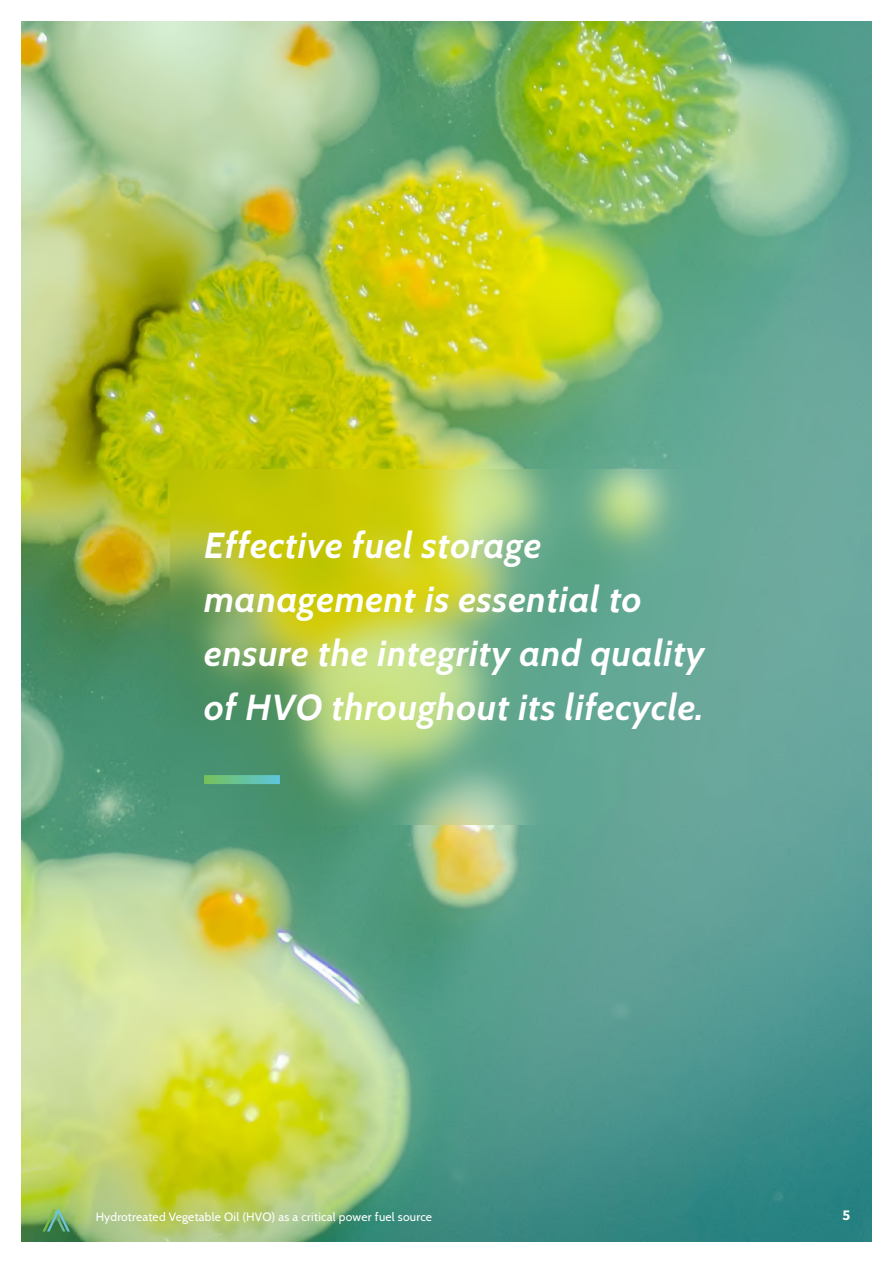
<style>
.page{position:relative;width:893px;height:1263px;background:#fff}
.page>*{position:absolute;margin:0;border:0;box-sizing:border-box;transform-origin:0 0}
.t1{font:italic 700 36px/54px "Cabin";letter-spacing:.02em;color:#fff}
.t2{font:15px "Source Sans Variable";color:#fff}
.t3{font:12px "Cabin";letter-spacing:.02em;color:#fff}
</style>
<div class="page">
<img style="left:21px;top:21px;width:851px;height:1221px">
<img style="left:170px;top:470px;width:576px;height:355px">
<svg style="left:43px;top:1209px;width:27px;height:22px"></svg>
<svg style="left:204px;top:775px;width:76px;height:9px"></svg>
<p class="t1" style="left:204px;top:516px;width:502px">Effective fuel storage management is essential to ensure the integrity and quality of HVO throughout its lifecycle.</p>
<p class="t3" style="left:96px;top:1207px;width:338px">Hydrotreated Vegetable Oil (HVO) as a critical power fuel source</p>
<p class="t2" style="left:842px;top:1206px;width:9px">5</p>
</div>
